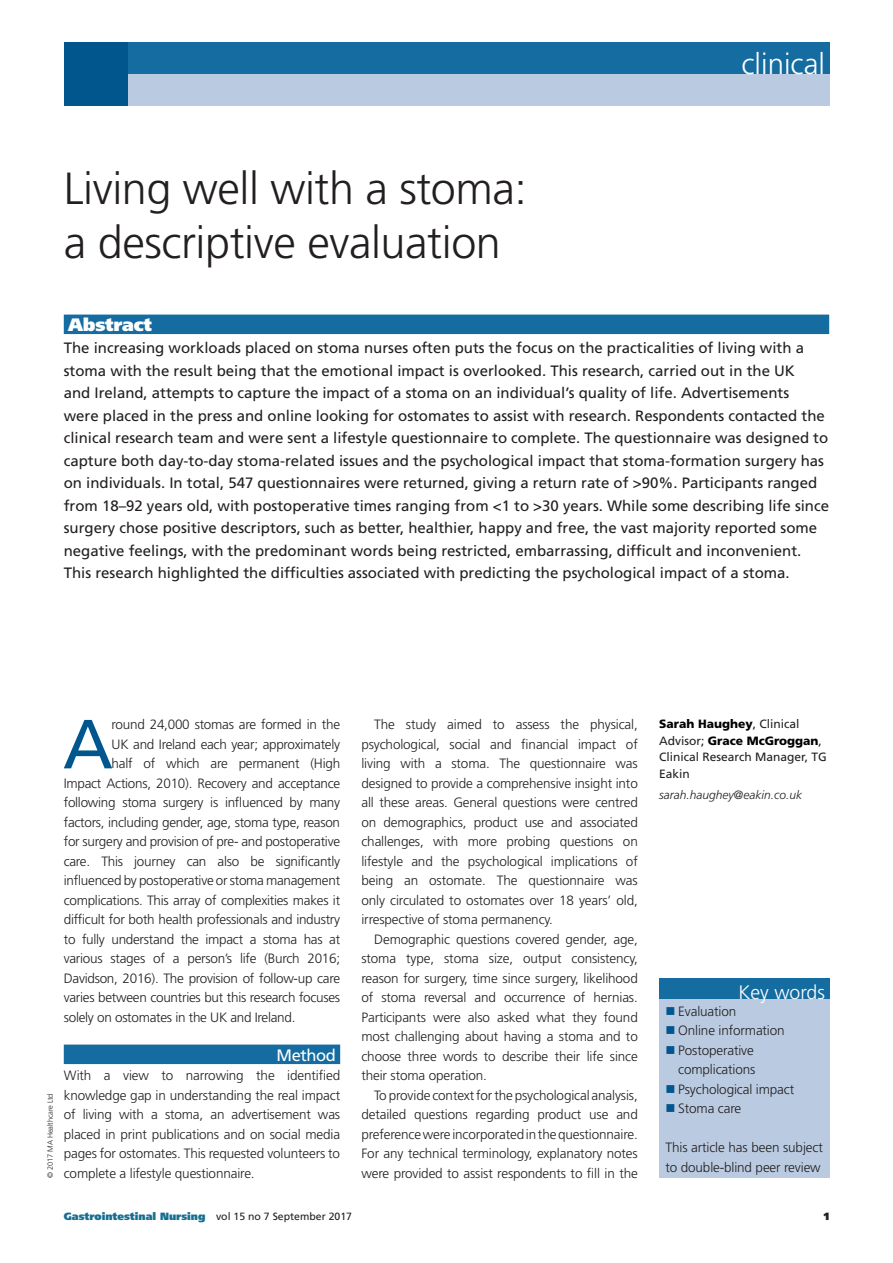
<style>
.page{position:relative;width:893px;height:1263px;background:#fff}
.page>*{position:absolute;margin:0;border:0;box-sizing:border-box;transform-origin:0 0}
.Body_FirstPara_GIN{font:69.3px "Frutiger LT Std";color:#00568d}
.Headline_Clinical_GI{font:300 45px/54px "Frutiger LT Std";letter-spacing:-.01em;color:#231f20}
.Top_Page_Strap_GIN{font:300 29.4px "Frutiger LT Std";color:#fff}
.Key_Words_Title_GIN{font:300 19.5px "Frutiger LT Std";color:#fff}
.Abstract_Strap_GIN{font:900 18px "Frutiger LT Std";letter-spacing:-.01em;color:#fff}
.Sub_Head_A_GIN{font:16.5px "Frutiger LT Std";letter-spacing:-.025em;color:#fff}
.Abstract_GIN{font:15px/22.5px "Frutiger LT Std";color:#231f20}
.Body_Text_GIN{font:300 13.5px/19.5px "Frutiger LT Std";letter-spacing:-.01em;color:#231f20;text-align:justify}
.Body_FirstPara_GIN-2{font:300 13.5px "Frutiger LT Std";letter-spacing:-.02em;color:#231f20}
.Body_Text_no_indent{font:300 13.5px/19.5px "Frutiger LT Std";letter-spacing:-.01em;color:#231f20;text-align:justify}
.Key_Words_Text_GIN{font:300 13.5px/19.5px "Frutiger LT Std";letter-spacing:-.01em;color:#231f20}
.Author_Blurb_GIN{font:12px/16.5px "Frutiger LT Std";color:#231f20}
.Author_Blurb_GIN-2{font:italic 300 12px "Frutiger LT Std";color:#231f20}
.Folio_GIN{font:900 10.5px "Frutiger LT Std";color:#176f90}
.Folio_GIN-2{font:900 10.5px "Frutiger LT Std";color:#231f20}
.t1{font:300 7.5px "Frutiger LT Std";letter-spacing:-.015em;color:#231f20}
.s1{font-weight:900;color:#000}
.s2{font-weight:400;color:#231f20}
</style>
<div class="page">
<div style="left:73px;top:61px;width:756px;height:45px;background:#bacbe1"></div>
<div style="left:73px;top:43px;width:756px;height:31px;background:#156ca0"></div>
<div style="left:64px;top:43px;width:64px;height:63px;background:#00568d"></div>
<div style="left:64px;top:1044px;width:276px;height:20px;background:#156ca0"></div>
<div style="left:64px;top:315px;width:765px;height:19px;background:#156ca0"></div>
<div style="left:659px;top:999px;width:170px;height:179px;background:#bacbe1"></div>
<div style="left:659px;top:979px;width:170px;height:20px;background:#156ca0"></div>
<p class="Headline_Clinical_GI" style="left:64px;top:162px;width:465px">Living well with a stoma: a descriptive evaluation</p>
<p class="Top_Page_Strap_GIN" style="left:741px;top:48px;width:85px">clinical</p>
<p class="Abstract_Strap_GIN" style="left:68px;top:314px;width:85px">Abstract</p>
<p class="Abstract_GIN" style="left:64px;top:337px;width:767px">The increasing workloads placed on stoma nurses often puts the focus on the practicalities of living with a stoma with the result being that the emotional impact is overlooked. This research, carried out in the UK<br>and Ireland, attempts to capture the impact of a stoma on an individual’s quality of life. Advertisements<br>were placed in the press and online looking for ostomates to assist with research. Respondents contacted the clinical research team and were sent a lifestyle questionnaire to complete. The questionnaire was designed to capture both day-to-day stoma-related issues and the psychological impact that stoma-formation surgery has on individuals. In total, 547 questionnaires were returned, giving a return rate of &gt;90%. Participants ranged from 18–92 years old, with postoperative times ranging from &lt;1 to &gt;30 years. While some describing life since surgery chose positive descriptors, such as better, healthier, happy and free, the vast majority reported some negative feelings, with the predominant words being restricted, embarrassing, difficult and inconvenient.<br>This research highlighted the difficulties associated with predicting the psychological impact of a stoma.</p>
<p class="t1" style="left:46px;top:1178px;width:86px;rotate:-90deg">© 2017 MA Healthcare Ltd</p>
<p class="Body_FirstPara_GIN" style="left:63px;top:703px;width:52px">A</p>
<p class="Body_FirstPara_GIN-2" style="left:112px;top:717px;width:230px">round 24,000 stomas are formed in the</p>
<p class="Body_FirstPara_GIN-2" style="left:112px;top:736px;width:230px">UK and Ireland each year; approximately</p>
<p class="Body_FirstPara_GIN-2" style="left:112px;top:756px;width:230px">half of which are permanent (High</p>
<p class="Body_FirstPara_GIN-2" style="left:64px;top:775px;width:278px">Impact Actions, 2010). Recovery and acceptance</p>
<p class="Body_FirstPara_GIN-2" style="left:64px;top:795px;width:278px">following stoma surgery is influenced by many</p>
<p class="Body_FirstPara_GIN-2" style="left:64px;top:814px;width:278px">factors, including gender, age, stoma type, reason</p>
<p class="Body_FirstPara_GIN-2" style="left:64px;top:834px;width:278px">for surgery and provision of pre- and postoperative</p>
<p class="Body_FirstPara_GIN-2" style="left:64px;top:853px;width:278px">care. This journey can also be significantly</p>
<p class="Body_FirstPara_GIN-2" style="left:64px;top:873px;width:278px">influenced by postoperative or stoma management</p>
<p class="Body_FirstPara_GIN-2" style="left:64px;top:892px;width:278px">complications. This array of complexities makes it</p>
<p class="Body_FirstPara_GIN-2" style="left:64px;top:912px;width:278px">difficult for both health professionals and industry</p>
<p class="Body_FirstPara_GIN-2" style="left:64px;top:931px;width:278px">to fully understand the impact a stoma has at</p>
<p class="Body_FirstPara_GIN-2" style="left:64px;top:951px;width:278px">various stages of a person’s life (Burch 2016;</p>
<p class="Body_FirstPara_GIN-2" style="left:64px;top:970px;width:278px">Davidson, 2016). The provision of follow-up care</p>
<p class="Body_FirstPara_GIN-2" style="left:64px;top:990px;width:278px">varies between countries but this research focuses</p>
<p class="Body_FirstPara_GIN-2" style="left:64px;top:1009px;width:233px">solely on ostomates in the UK and Ireland.</p>
<p class="Sub_Head_A_GIN" style="left:276px;top:1045px;width:61px">Method</p>
<p class="Body_Text_no_indent" style="left:64px;top:1066px;width:278px">With a view to narrowing the identified knowledge gap in understanding the real impact of living with a stoma, an advertisement was placed in print publications and on social media pages for ostomates. This requested volunteers to complete a lifestyle questionnaire.</p>
<p class="Body_Text_GIN" style="left:361px;top:715px;width:278px;text-indent:13px">The study aimed to assess the physical, psychological, social and financial impact of living with a stoma. The questionnaire was designed to provide a comprehensive insight into all these areas. General questions were centred on demographics, product use and associated challenges, with more probing questions on lifestyle and the psychological implications of being an ostomate. The questionnaire was only circulated to ostomates over 18 years’ old, irrespective of stoma permanency.</p>
<p class="Body_Text_GIN" style="left:361px;top:930px;width:278px;text-indent:13px">Demographic questions covered gender, age, stoma type, stoma size, output consistency, reason for surgery, time since surgery, likelihood of stoma reversal and occurrence of hernias.<br>Participants were also asked what they found most challenging about having a stoma and to choose three words to describe their life since their stoma operation.</p>
<p class="Body_Text_GIN" style="left:361px;top:1086px;width:278px;text-indent:13px">To provide context for the psychological analysis, detailed questions regarding product use and preference were incorporated in the questionnaire.<br>For any technical terminology, explanatory notes were provided to assist respondents to fill in the</p>
<p class="Author_Blurb_GIN" style="left:659px;top:716px;width:169px"><span class="s1">Sarah Haughey</span>, Clinical<br>Advisor; <span class="s1">Grace McGroggan</span>,<br>Clinical Research Manager, TG<br>Eakin</p>
<p class="Author_Blurb_GIN-2" style="left:659px;top:788px;width:144px">sarah.haughey@eakin.co.uk</p>
<p class="Key_Words_Title_GIN" style="left:739px;top:981px;width:88px">Key words</p>
<p class="Body_Text_GIN" style="left:678px;top:1001px;width:60px">Evaluation</p>
<p class="Body_Text_GIN" style="left:678px;top:1021px;width:108px">Online information</p>
<p class="Body_Text_GIN" style="left:678px;top:1040px;width:79px">Postoperative complications</p>
<p class="Body_Text_GIN" style="left:678px;top:1079px;width:117px">Psychological impact</p>
<p class="Body_Text_GIN" style="left:678px;top:1099px;width:65px">Stoma care</p>
<p class="Key_Words_Text_GIN" style="left:665px;top:1138px;width:159px">This article has been subject to double-blind peer review</p>
<p class="Folio_GIN" style="left:64px;top:1210px;width:290px">Gastrointestinal Nursing <span class="s2">vol 15 no 7 September 2017</span></p>
<p class="Folio_GIN-2" style="left:824px;top:1210px;width:7px">1</p>
</div>
